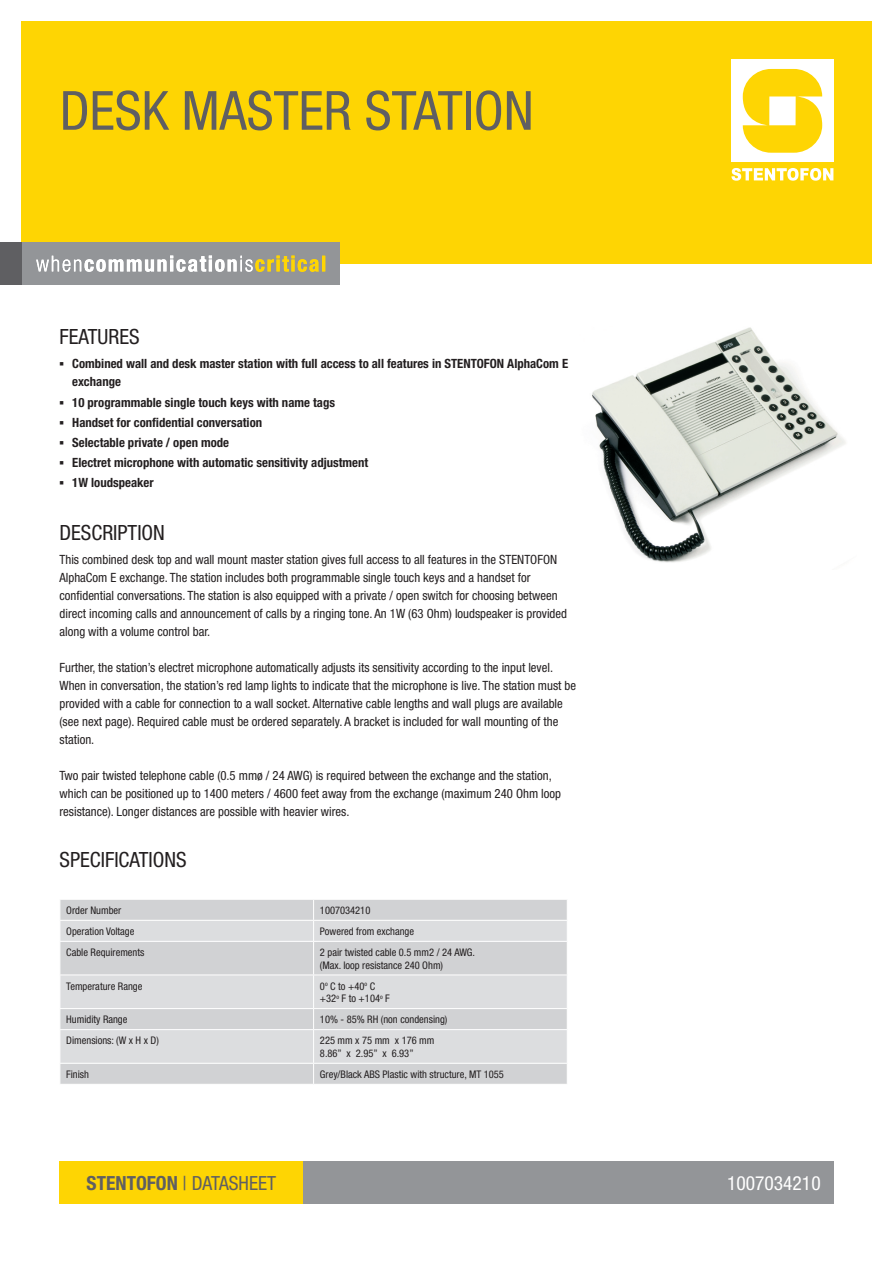
<style>
.page{position:relative;width:893px;height:1263px;background:#fff}
.page>*{position:absolute;margin:0;border:0;box-sizing:border-box;transform-origin:0 0}
.t1{font:condensed 54px "Helvetica Neue";color:#5f5f62}
.t2{font:condensed 21px "Helvetica Neue";color:#231f20}
.t3{font:condensed 19.5px "Helvetica Neue";color:#5f5f62}
.t4{font:condensed 19.5px "Helvetica Neue";color:#fff}
.t5{font:condensed 12.75px/18px "Helvetica Neue";color:#231f20}
.t6{font:700 condensed 12.75px/18px "Helvetica Neue";color:#231f20}
.t7{font:condensed 10.5px/12.6px "Helvetica Neue";color:#231f20}
.s1{font-family:"Arial";font-stretch:normal}
.s2{font-weight:700}
</style>
<div class="page">
<div style="left:21px;top:21px;width:851px;height:243px;background:#fed503"></div>
<div style="left:303px;top:1161px;width:530px;height:42px;background:#939598"></div>
<div style="left:60px;top:1161px;width:243px;height:42px;background:#fed503"></div>
<div style="left:731px;top:60px;width:102px;height:102px;background:#fff"></div>
<svg style="left:743px;top:69px;width:79px;height:84px"></svg>
<svg style="left:731px;top:168px;width:102px;height:13px"></svg>
<div style="left:21px;top:242px;width:319px;height:43px;background:#939598"></div>
<div style="left:0;top:242px;width:21px;height:43px;background:#5f5f62"></div>
<svg style="left:36px;top:255px;width:289px;height:17px"></svg>
<div style="left:61px;top:900px;width:506px;height:184px;background:#d1d2d4"></div>
<svg style="left:61px;top:921px;width:506px;height:142px;fill:#dcdddf"></svg>
<hr style="left:60px;top:920px;width:254px;height:1px;background:#fff">
<hr style="left:314px;top:920px;width:254px;height:1px;background:#fff">
<svg style="left:313px;top:900px;width:1px;height:41px"></svg>
<hr style="left:60px;top:941px;width:254px;height:1px;background:#fff">
<hr style="left:314px;top:941px;width:254px;height:1px;background:#fff">
<hr style="left:313px;top:942px;width:1px;height:32px;background:#fff">
<hr style="left:60px;top:974px;width:254px;height:1px;background:#fff">
<hr style="left:314px;top:974px;width:254px;height:1px;background:#fff">
<hr style="left:313px;top:975px;width:1px;height:33px;background:#fff">
<hr style="left:60px;top:1008px;width:254px;height:1px;background:#fff">
<hr style="left:314px;top:1008px;width:254px;height:1px;background:#fff">
<svg style="left:313px;top:1009px;width:1px;height:20px"></svg>
<hr style="left:60px;top:1029px;width:254px;height:1px;background:#fff">
<hr style="left:314px;top:1029px;width:254px;height:1px;background:#fff">
<hr style="left:313px;top:1030px;width:1px;height:33px;background:#fff">
<hr style="left:60px;top:1063px;width:254px;height:1px;background:#fff">
<hr style="left:314px;top:1063px;width:254px;height:1px;background:#fff">
<svg style="left:313px;top:1064px;width:1px;height:20px"></svg>
<svg style="left:60px;top:900px;width:1px;height:41px"></svg>
<svg style="left:60px;top:1009px;width:1px;height:20px"></svg>
<svg style="left:60px;top:1064px;width:1px;height:20px"></svg>
<img style="left:592px;top:327px;width:254px;height:236px">
<h1 class="t1" style="left:60px;top:79px;width:476px">DESK MASTER STATION</h1>
<h2 class="t2" style="left:60px;top:324px;width:60px">Features</h2>
<p class="t6" style="left:72px;top:355px;width:497px;text-indent:-13px"><span class="s1">▪</span> Combined wall and desk master station with full access to all features in STENTOFON AlphaCom E exchange</p>
<p class="t6" style="left:60px;top:393px;width:277px"><span class="s1">▪</span> 10 programmable single touch keys with name tags</p>
<p class="t6" style="left:60px;top:413px;width:204px"><span class="s1">▪</span> Handset for confidential conversation</p>
<p class="t6" style="left:60px;top:433px;width:171px"><span class="s1">▪</span> Selectable private / open mode</p>
<p class="t6" style="left:60px;top:453px;width:310px"><span class="s1">▪</span> Electret microphone with automatic sensitivity adjustment</p>
<p class="t6" style="left:60px;top:473px;width:96px"><span class="s1">▪</span> 1W loudspeaker</p>
<h2 class="t2" style="left:60px;top:520px;width:79px">Descri ption</h2>
<p class="t5" style="left:60px;top:551px;width:509px">This combined desk top and wall mount master station gives full access to all features in the STENTOFON AlphaCom E exchange. The station includes both programmable single touch keys and a handset for confidential conversations. The station is also equipped with a private / open switch for choosing between direct incoming calls and announcement of calls by a ringing tone. An 1W (63 Ohm) loudspeaker is provided along with a volume control bar.</p>
<p class="t5" style="left:60px;top:659px;width:518px">Further, the station’s electret microphone automatically adjusts its sensitivity according to the input level.<br>When in conversation, the station’s red lamp lights to indicate that the microphone is live. The station must be provided with a cable for connection to a wall socket. Alternative cable lengths and wall plugs are available (see next page). Required cable must be ordered separately. A bracket is included for wall mounting of the station.</p>
<p class="t5" style="left:60px;top:767px;width:503px">Two pair twisted telephone cable (0.5 mmø / 24 AWG) is required between the exchange and the station, which can be positioned up to 1400 meters / 4600 feet away from the exchange (maximum 240 Ohm loop resistance). Longer distances are possible with heavier wires.</p>
<h2 class="t2" style="left:60px;top:847px;width:81px">Specifications</h2>
<p class="t7" style="left:66px;top:904px;width:57px">Order Number</p>
<p class="t7" style="left:320px;top:904px;width:52px">1007034210</p>
<p class="t7" style="left:66px;top:925px;width:70px">Operation Voltage</p>
<p class="t7" style="left:320px;top:925px;width:96px">Powered from exchange</p>
<p class="t7" style="left:66px;top:946px;width:80px">Cable Requirements</p>
<p class="t7" style="left:320px;top:946px;width:157px">2 pair twisted cable 0.5 mm2 / 24 AWG. (Max. loop resistance 240 Ohm)</p>
<p class="t7" style="left:66px;top:979px;width:78px">Temperature Range</p>
<p class="t7" style="left:320px;top:979px;width:71px">0<sup>o</sup> C to +40<sup>o</sup> C +32<sup>o</sup> F to +104<sup>o</sup> F</p>
<p class="t7" style="left:66px;top:1013px;width:63px">Humidity Range</p>
<p class="t7" style="left:320px;top:1013px;width:129px">10% - 85% RH (non condensing)</p>
<p class="t7" style="left:66px;top:1034px;width:94px">Dimensions: (W x H x D)</p>
<p class="t7" style="left:320px;top:1034px;width:116px">225 mm x 75 mm x 176 mm<br>8.86” x 2.95” x 6.93”</p>
<p class="t7" style="left:66px;top:1068px;width:24px">Finish</p>
<p class="t7" style="left:320px;top:1068px;width:185px">Grey/Black ABS Plastic with structure, MT 1055</p>
<h3 class="t3" style="left:87px;top:1171px;width:191px"><span class="s2">STENTOFON</span> | DATASHEET</h3>
<h3 class="t4" style="left:727px;top:1171px;width:95px">1007034210</h3>
</div>
